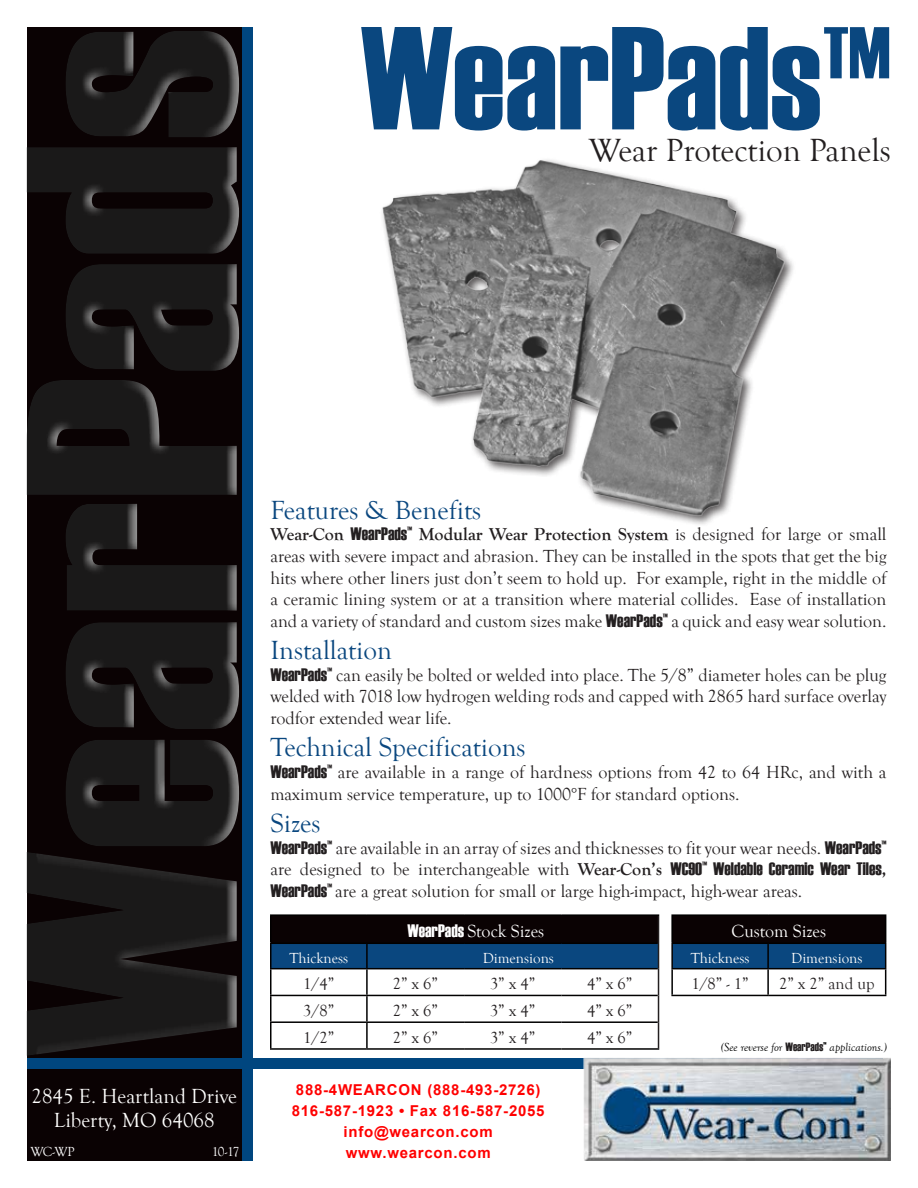
<style>
.page{position:relative;width:918px;height:1188px;background:#fff}
.page>*{position:absolute;margin:0;border:0;box-sizing:border-box;transform-origin:0 0}
.t1{font:300px "Haettenschweiler";color:#1a1919;scale:1.09 1}
.t2{font:146.25px "Haettenschweiler";color:#0a477f}
.t3{font:33px "Goudy Old Style T";color:#231f20}
.t4{font:27px "Goudy Old Style T";color:#0a477f}
.t5{font:21px/24px "Goudy Old Style T";color:#fffffe;text-align:center}
.t6{font:18px/21.6px "Goudy Old Style T";color:#231f20;text-align:justify}
.t7{font:18px "Goudy Old Style T";color:#fff}
.t8{font:18px "Goudy Old Style T";color:#fffffe}
.t9{font:16.5px "Goudy Old Style T";color:#231f20}
.t10{font:700 15px/21px "Arial";letter-spacing:.05em;color:#f00;text-align:center}
.t11{font:15px "Goudy Old Style T";color:#fffffe}
.t12{font:15px "Goudy Old Style T";color:#fff}
.t13{font:13.5px "Goudy Old Style T";letter-spacing:-.045em;color:#fff}
.t14{font:italic 12px "Goudy Old Style T";color:#010000}
.s1{font-weight:700}
.s2{font-family:"Haettenschweiler"}
.s3{font-family:"Haettenschweiler";font-style:normal;color:#231f20}
</style>
<div class="page">
<img style="left:27px;top:27px;width:860px;height:1134px">
<img style="left:342px;top:147px;width:472px;height:386px">
<hr style="left:671px;top:914px;width:97px;height:2px;background:#010000">
<hr style="left:671px;top:916px;width:2px;height:27px;background:#010000">
<hr style="left:768px;top:914px;width:118px;height:2px;background:#010000">
<hr style="left:671px;top:943px;width:97px;height:1px;background:#010000">
<hr style="left:671px;top:944px;width:2px;height:24px;background:#010000">
<hr style="left:671px;top:968px;width:97px;height:1px;background:#010000">
<hr style="left:671px;top:969px;width:2px;height:26px;background:#010000">
<svg style="left:672px;top:916px;width:214px;height:79px"></svg>
<hr style="left:671px;top:995px;width:97px;height:1px;background:#010000">
<hr style="left:768px;top:995px;width:118px;height:1px;background:#010000">
<div style="left:27px;top:1058px;width:856px;height:11px;background:#00467f"></div>
<div style="left:242px;top:27px;width:11px;height:1134px;background:#00467f"></div>
<img style="left:584px;top:1058px;width:307px;height:103px">
<div style="left:31px;top:20px;width:219px;height:1046px;background:#fff;opacity:.75"></div>
<hr style="left:270px;top:914px;width:97px;height:2px;background:#010000">
<hr style="left:270px;top:916px;width:2px;height:27px;background:#010000">
<hr style="left:367px;top:914px;width:97px;height:2px;background:#010000">
<hr style="left:464px;top:914px;width:97px;height:2px;background:#010000">
<hr style="left:561px;top:914px;width:98px;height:2px;background:#010000">
<hr style="left:270px;top:943px;width:97px;height:1px;background:#010000">
<hr style="left:270px;top:944px;width:2px;height:24px;background:#010000">
<hr style="left:270px;top:968px;width:97px;height:1px;background:#010000">
<hr style="left:270px;top:969px;width:2px;height:26px;background:#010000">
<hr style="left:270px;top:995px;width:97px;height:1px;background:#010000">
<hr style="left:270px;top:996px;width:2px;height:25px;background:#010000">
<hr style="left:270px;top:1021px;width:97px;height:2px;background:#010000">
<hr style="left:270px;top:1023px;width:2px;height:25px;background:#010000">
<hr style="left:270px;top:1048px;width:97px;height:2px;background:#010000">
<hr style="left:367px;top:1048px;width:97px;height:2px;background:#010000">
<hr style="left:464px;top:1048px;width:97px;height:2px;background:#010000">
<hr style="left:561px;top:1048px;width:98px;height:2px;background:#010000">
<svg style="left:271px;top:916px;width:388px;height:132px"></svg>
<h1 class="t1" style="left:-72px;top:1057px;width:947px;rotate:-90deg">WearPads</h1>
<p class="t5" style="left:32px;top:1085px;width:207px">2845 E. Heartland Drive<br>Liberty, MO 64068</p>
<p class="t13" style="left:30px;top:1145px;width:46px">WC-WP</p>
<p class="t13" style="left:212px;top:1145px;width:29px">10-17</p>
<h2 class="t2" style="left:361px;top:-21px;width:532px">WearPads™</h2>
<h3 class="t3" style="left:589px;top:132px;width:304px">Wear Protection Panels</h3>
<h3 class="t4" style="left:270px;top:495px;width:212px">Features &amp; Benefits</h3>
<p class="t6" style="left:270px;top:524px;width:618px"><span class="s1">Wear-Con</span> <span class="s2">WearPads</span><sup>™</sup> <span class="s1">Modular Wear Protection System</span> is designed for large or small areas with severe impact and abrasion. They can be installed in the spots that get the big hits where other liners just don’t seem to hold up. For example, right in the middle of a ceramic lining system or at a transition where material collides. Ease of installation and a variety of standard and custom sizes make <span class="s2">WearPads</span><sup>™</sup> a quick and easy wear solution.</p>
<h3 class="t4" style="left:270px;top:636px;width:123px">Installation</h3>
<p class="t6" style="left:270px;top:664px;width:618px"><span class="s2">WearPads</span><sup>™</sup> can easily be bolted or welded into place. The 5/8” diameter holes can be plug welded with 7018 low hydrogen welding rods and capped with 2865 hard surface overlay rodfor extended wear life.</p>
<h3 class="t4" style="left:270px;top:733px;width:257px">Technical Specifications</h3>
<p class="t6" style="left:270px;top:762px;width:618px"><span class="s2">WearPads</span><sup>™</sup> are available in a range of hardness options from 42 to 64 HRc, and with a maximum service temperature, up to 1000°F for standard options.</p>
<h3 class="t4" style="left:270px;top:808px;width:52px">Sizes</h3>
<p class="t6" style="left:270px;top:837px;width:618px"><span class="s2">WearPads</span><sup>™</sup> are available in an array of sizes and thicknesses to fit your wear needs. <span class="s2">WearPads</span><sup>™ </sup>are designed to be interchangeable with <span class="s1">Wear-Con’s</span> <span class="s2">WC90</span><sup>™</sup> <span class="s2">Weldable Ceramic Wear Tiles</span><span class="s1">, </span><span class="s2">WearPads</span><sup>™</sup> are a great solution for small or large high-impact, high-wear areas.</p>
<p class="t7" style="left:407px;top:922px;width:138px"><span class="s2">WearPads</span> Stock Sizes</p>
<p class="t12" style="left:289px;top:950px;width:60px">Thickness</p>
<p class="t12" style="left:483px;top:950px;width:73px">Dimensions</p>
<p class="t9" style="left:303px;top:975px;width:33px">1/4”</p>
<p class="t9" style="left:393px;top:975px;width:47px">2” x 6”</p>
<p class="t9" style="left:490px;top:975px;width:47px">3” x 4”</p>
<p class="t9" style="left:587px;top:975px;width:47px">4” x 6”</p>
<p class="t9" style="left:303px;top:1002px;width:33px">3/8”</p>
<p class="t9" style="left:393px;top:1002px;width:47px">2” x 6”</p>
<p class="t9" style="left:490px;top:1002px;width:47px">3” x 4”</p>
<p class="t9" style="left:587px;top:1002px;width:47px">4” x 6”</p>
<p class="t9" style="left:303px;top:1029px;width:33px">1/2”</p>
<p class="t9" style="left:393px;top:1029px;width:47px">2” x 6”</p>
<p class="t9" style="left:490px;top:1029px;width:47px">3” x 4”</p>
<p class="t9" style="left:587px;top:1029px;width:47px">4” x 6”</p>
<p class="t10" style="left:292px;top:1079px;width:254px">888-4WEARCON (888-493-2726)<br>816-587-1923 • Fax 816-587-2055 info@wearcon.com www.wearcon.com</p>
<p class="t8" style="left:732px;top:922px;width:96px">Custom Sizes</p>
<p class="t11" style="left:691px;top:950px;width:60px">Thickness</p>
<p class="t11" style="left:791px;top:950px;width:73px">Dimensions</p>
<p class="t9" style="left:691px;top:975px;width:59px">1/8” - 1”</p>
<p class="t9" style="left:779px;top:975px;width:97px">2” x 2” and up</p>
<p class="t14" style="left:721px;top:1041px;width:167px">(See reverse for <span class="s3">WearPads</span><sup>™</sup> applications.)</p>
</div>
